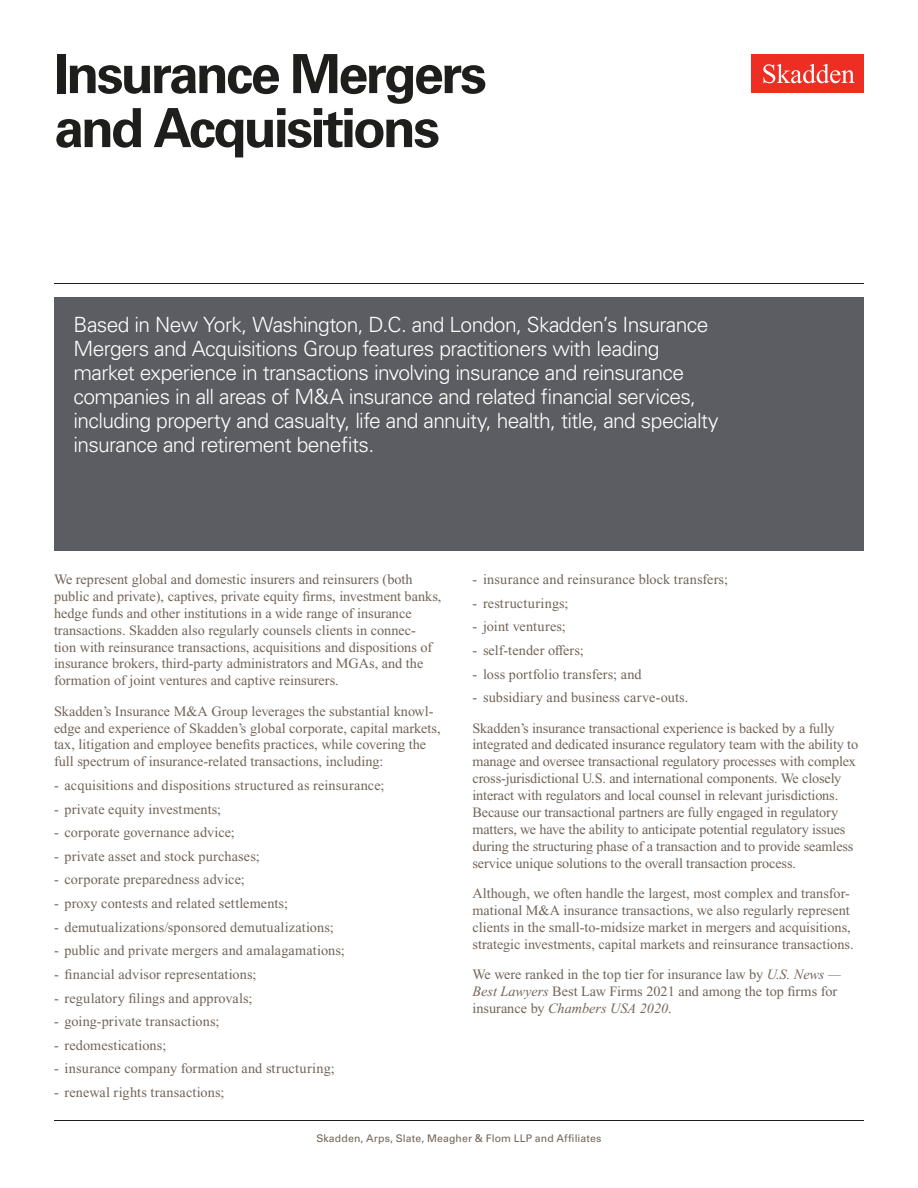
<style>
.page{position:relative;width:918px;height:1188px;background:#fff}
.page>*{position:absolute;margin:0;border:0;box-sizing:border-box;transform-origin:0 0}
.Practice_Area{font:700 54px/54px "Univers LT Std";letter-spacing:-.05em;color:#1e1e1d}
.Feature_Box{font:300 21px/24px "Univers LT Std";letter-spacing:-.03em;color:#fff}
.Main_Body{font:14.25px/16.8px "Times New Roman PS Std";color:#726458}
.t1{font:10.5px "Univers LT Std";letter-spacing:.01em;color:#726458}
.s1{font-style:italic}
</style>
<div class="page">
<div style="left:752px;top:54px;width:112px;height:39px;background:#ee2e22"></div>
<svg style="left:763px;top:64px;width:92px;height:19px"></svg>
<div style="left:54px;top:297px;width:810px;height:253px;background:#5b5d62"></div>
<hr style="left:54px;top:1120px;width:810px;height:1px;background:#1e1e1d">
<hr style="left:54px;top:283px;width:810px;height:1px;background:#1e1e1d">
<h1 class="Practice_Area" style="left:54px;top:48px;width:434px">Insurance Mergers and Acquisitions</h1>
<p class="Feature_Box" style="left:74px;top:312px;width:647px">Based in New York, Washington, D.C. and London, Skadden’s Insurance Mergers and Acquisitions Group features practitioners with leading market experience in transactions involving insurance and reinsurance companies in all areas of M&amp;A insurance and related financial services, including property and casualty, life and annuity, health, title, and specialty insurance and retirement benefits.</p>
<p class="Main_Body" style="left:54px;top:571px;width:389px">We represent global and domestic insurers and reinsurers (both public and private), captives, private equity firms, investment banks, hedge funds and other institutions in a wide range of insurance transactions. Skadden also regularly counsels clients in connec&shy;tion with reinsurance transactions, acquisitions and dispositions of insurance brokers, third-party administrators and MGAs, and the formation of joint ventures and captive reinsurers.</p>
<p class="Main_Body" style="left:54px;top:703px;width:388px">Skadden’s Insurance M&amp;A Group leverages the substantial knowl&shy;edge and experience of Skadden’s global corporate, capital markets, tax, litigation and employee benefits practices, while covering the full spectrum of insurance-related transactions, including:</p>
<p class="Main_Body" style="left:54px;top:777px;width:332px">- acquisitions and dispositions structured as reinsurance;</p>
<p class="Main_Body" style="left:54px;top:800px;width:169px">- private equity investments;</p>
<p class="Main_Body" style="left:54px;top:824px;width:182px">- corporate governance advice;</p>
<p class="Main_Body" style="left:54px;top:848px;width:207px">- private asset and stock purchases;</p>
<p class="Main_Body" style="left:54px;top:871px;width:192px">- corporate preparedness advice;</p>
<p class="Main_Body" style="left:54px;top:895px;width:235px">- proxy contests and related settlements;</p>
<p class="Main_Body" style="left:54px;top:919px;width:281px">- demutualizations/sponsored demutualizations;</p>
<p class="Main_Body" style="left:54px;top:942px;width:292px">- public and private mergers and amalagamations;</p>
<p class="Main_Body" style="left:54px;top:966px;width:204px">- financial advisor representations;</p>
<p class="Main_Body" style="left:54px;top:989px;width:200px">- regulatory filings and approvals;</p>
<p class="Main_Body" style="left:54px;top:1013px;width:167px">- going-private transactions;</p>
<p class="Main_Body" style="left:54px;top:1037px;width:114px">- redomestications;</p>
<p class="Main_Body" style="left:54px;top:1060px;width:282px">- insurance company formation and structuring;</p>
<p class="Main_Body" style="left:54px;top:1084px;width:172px">- renewal rights transactions;</p>
<p class="Main_Body" style="left:472px;top:571px;width:257px">- insurance and reinsurance block transfers;</p>
<p class="Main_Body" style="left:472px;top:595px;width:98px">- restructurings;</p>
<p class="Main_Body" style="left:472px;top:618px;width:95px">- joint ventures;</p>
<p class="Main_Body" style="left:472px;top:642px;width:113px">- self-tender offers;</p>
<p class="Main_Body" style="left:472px;top:665px;width:171px">- loss portfolio transfers; and</p>
<p class="Main_Body" style="left:472px;top:689px;width:217px">- subsidiary and business carve-outs.</p>
<p class="Main_Body" style="left:472px;top:719px;width:387px">Skadden’s insurance transactional experience is backed by a fully integrated and dedicated insurance regulatory team with the ability to manage and oversee transactional regulatory processes with complex cross-jurisdictional U.S. and international components. We closely interact with regulators and local counsel in relevant jurisdictions.<br>Because our transactional partners are fully engaged in regulatory matters, we have the ability to anticipate potential regulatory issues during the structuring phase of a transaction and to provide seamless service unique solutions to the overall transaction process.</p>
<p class="Main_Body" style="left:472px;top:885px;width:383px">Although, we often handle the largest, most complex and transfor&shy;mational M&amp;A insurance transactions, we also regularly represent clients in the small-to-midsize market in mergers and acquisitions, strategic investments, capital markets and reinsurance transactions.</p>
<p class="Main_Body" style="left:472px;top:966px;width:370px">We were ranked in the top tier for insurance law by <span class="s1">U.S. News —<br>Best Lawyers</span> Best Law Firms 2021 and among the top firms for insurance by <span class="s1">Chambers USA 2020</span>.</p>
<p class="t1" style="left:316px;top:1132px;width:287px">Skadden, Arps, Slate, Meagher &amp; Flom LLP and Affiliates</p>
</div>
